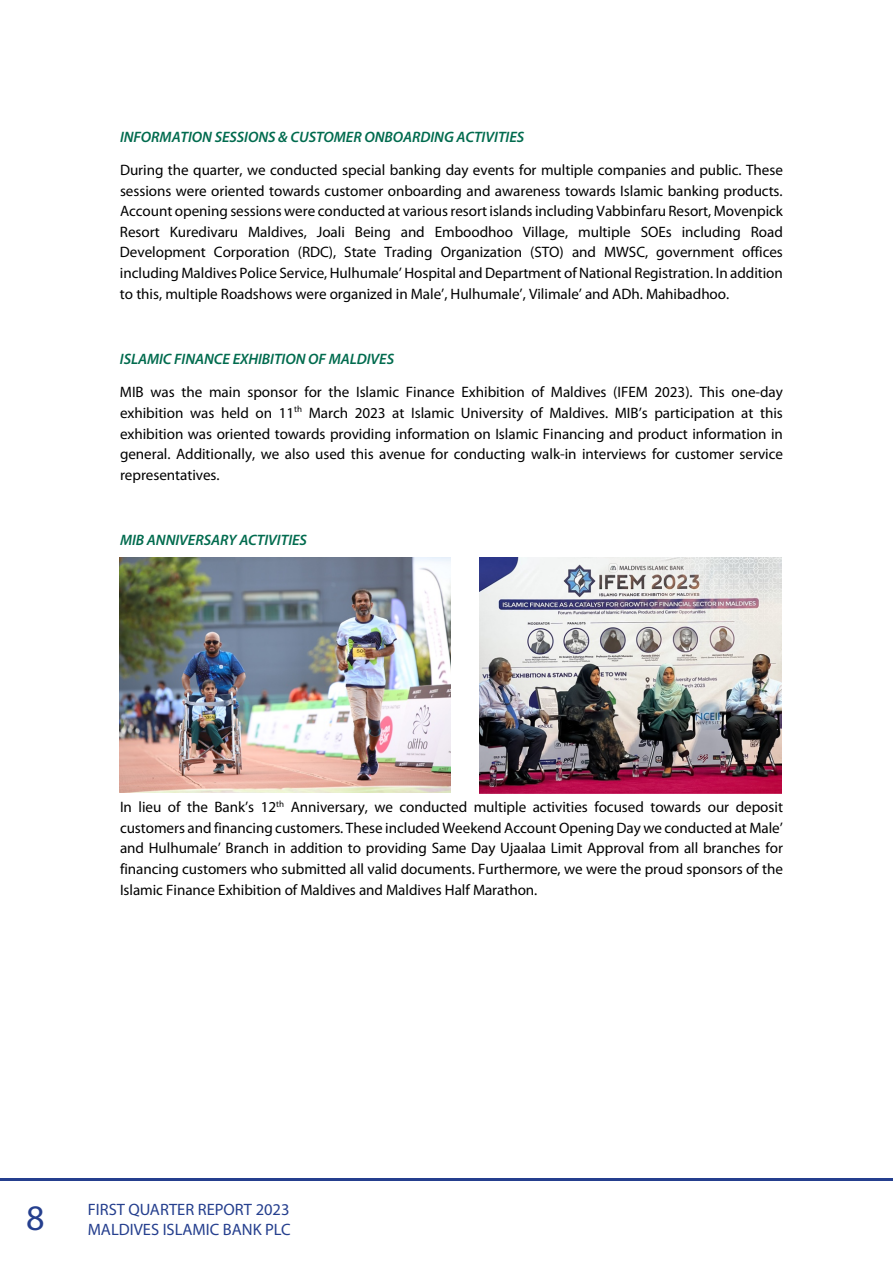
<style>
.page{position:relative;width:893px;height:1263px;background:#fff}
.page>*{position:absolute;margin:0;border:0;box-sizing:border-box;transform-origin:0 0}
.t1{font:16.5px/19.8px "Myriad Pro";color:#253f8e;text-align:right}
.t2{font:15.15px/20.7px "Myriad Pro";letter-spacing:-.005em;color:#000;text-align:justify}
.t3{font:italic 600 15.15px "Myriad Pro";letter-spacing:-.005em;color:#016b4e}
.s1{font-size:36px}
</style>
<div class="page">
<hr style="left:0;top:1178px;width:893px;height:2px;background:#253f8e">
<img style="left:120px;top:557px;width:330px;height:236px">
<img style="left:480px;top:557px;width:302px;height:236px">
<p class="t3" style="left:120px;top:127px;width:406px">INFORMATION SESSIONS &amp; CUSTOMER ONBOARDING ACTIVITIES</p>
<p class="t2" style="left:120px;top:159px;width:665px">During the quarter, we conducted special banking day events for multiple companies and public. These sessions were oriented towards customer onboarding and awareness towards Islamic banking products.<br>Account opening sessions were conducted at various resort islands including Vabbinfaru Resort, Movenpick Resort Kuredivaru Maldives, Joali Being and Emboodhoo Village, multiple SOEs including Road Development Corporation (RDC), State Trading Organization (STO) and MWSC, government offices including Maldives Police Service, Hulhumale’ Hospital and Department of National Registration. In addition to this, multiple Roadshows were organized in Male’, Hulhumale’, Vilimale’ and ADh. Mahibadhoo.</p>
<p class="t3" style="left:120px;top:350px;width:276px">ISLAMIC FINANCE EXHIBITION OF MALDIVES</p>
<p class="t2" style="left:120px;top:381px;width:664px">MIB was the main sponsor for the Islamic Finance Exhibition of Maldives (IFEM 2023). This one-day exhibition was held on 11<sup>th</sup> March 2023 at Islamic University of Maldives. MIB’s participation at this exhibition was oriented towards providing information on Islamic Financing and product information in general. Additionally, we also used this avenue for conducting walk-in interviews for customer service representatives.</p>
<p class="t3" style="left:120px;top:530px;width:188px">MIB ANNIVERSARY ACTIVITIES</p>
<p class="t2" style="left:120px;top:796px;width:664px">In lieu of the Bank’s 12<sup>th</sup> Anniversary, we conducted multiple activities focused towards our deposit customers and financing customers. These included Weekend Account Opening Day we conducted at Male’ and Hulhumale’ Branch in addition to providing Same Day Ujaalaa Limit Approval from all branches for financing customers who submitted all valid documents. Furthermore, we were the proud sponsors of the Islamic Finance Exhibition of Maldives and Maldives Half Marathon.</p>
<p class="t1" style="left:26px;top:1199px;width:266px"><span class="s1">8</span> FIRST QUARTER REPORT 2023<br>MALDIVES ISLAMIC BANK PLC</p>
</div>
